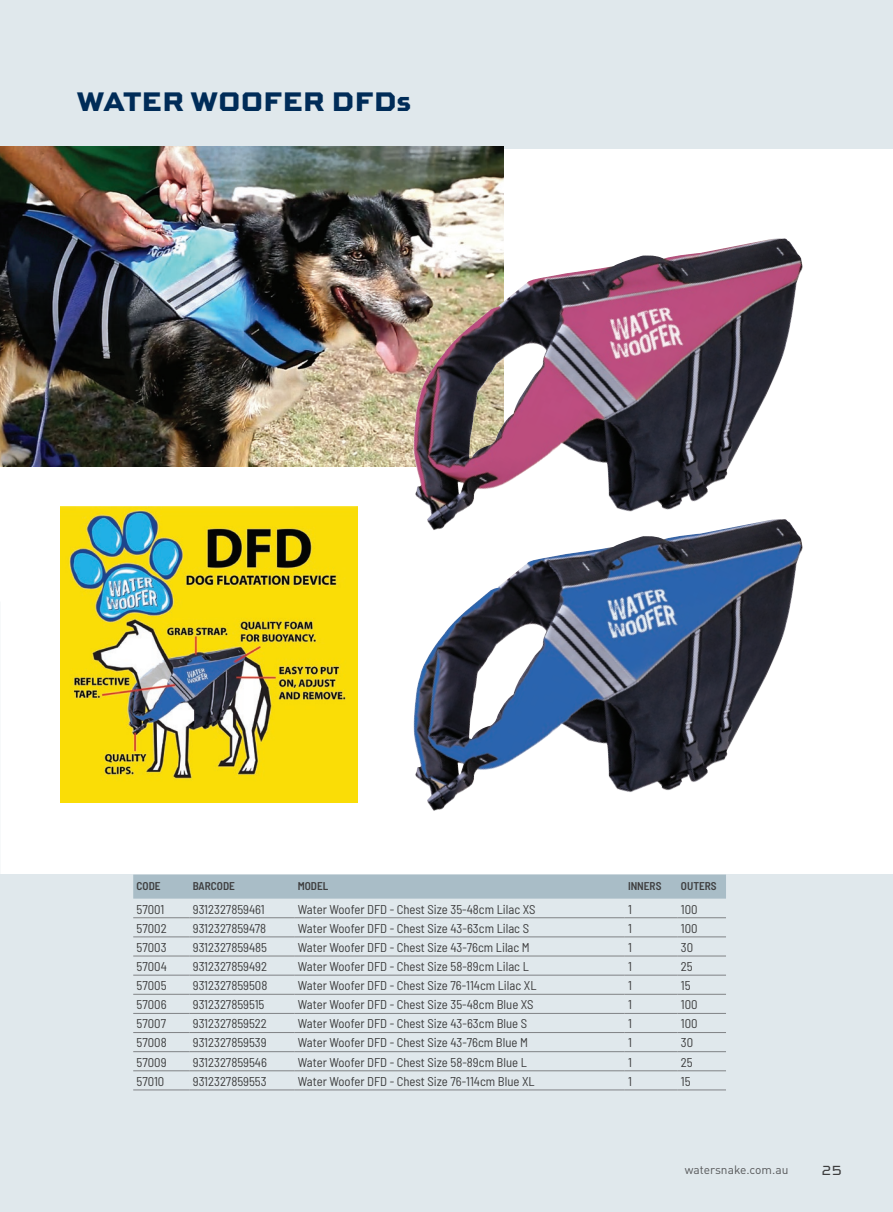
<style>
.page{position:relative;width:893px;height:1212px;background:#fff}
.page>*{position:absolute;margin:0;border:0;box-sizing:border-box;transform-origin:0 0}
.t1{font:800 28.5px "Sweet Square Pro";color:#002c58}
.t2{font:16.5px "Sweet Square Pro";color:#3e3e3f}
.Watersnake_Table_Tex{font:semi-condensed 12.75px "Barlow";color:#3e3e3f}
.t3{font:12px "DINOT";color:#57585a}
.Watersnake_Model_Tab{font:600 semi-condensed 11.25px "Barlow";color:#3e3e3f}
</style>
<div class="page">
<div style="left:0;top:874px;width:893px;height:338px;background:#e0e8ec"></div>
<div style="left:0;top:0;width:893px;height:149px;background:#e0e8ec"></div>
<img style="left:61px;top:506px;width:296px;height:296px">
<img style="left:0;top:146px;width:504px;height:321px">
<div style="left:133px;top:874px;width:593px;height:24px;background:#a9bdc7"></div>
<hr style="left:133px;top:917px;width:56px;height:1px;background:#808285">
<hr style="left:189px;top:917px;width:105px;height:1px;background:#808285">
<hr style="left:294px;top:917px;width:331px;height:1px;background:#808285">
<hr style="left:625px;top:917px;width:52px;height:1px;background:#808285">
<hr style="left:677px;top:917px;width:49px;height:1px;background:#808285">
<hr style="left:133px;top:936px;width:56px;height:1px;background:#808285">
<hr style="left:189px;top:936px;width:105px;height:1px;background:#808285">
<hr style="left:294px;top:936px;width:331px;height:1px;background:#808285">
<hr style="left:625px;top:936px;width:52px;height:1px;background:#808285">
<hr style="left:677px;top:936px;width:49px;height:1px;background:#808285">
<hr style="left:133px;top:956px;width:56px;height:1px;background:#808285">
<hr style="left:189px;top:956px;width:105px;height:1px;background:#808285">
<hr style="left:294px;top:956px;width:331px;height:1px;background:#808285">
<hr style="left:625px;top:956px;width:52px;height:1px;background:#808285">
<hr style="left:677px;top:956px;width:49px;height:1px;background:#808285">
<hr style="left:133px;top:975px;width:56px;height:1px;background:#808285">
<hr style="left:189px;top:975px;width:105px;height:1px;background:#808285">
<hr style="left:294px;top:975px;width:331px;height:1px;background:#808285">
<hr style="left:625px;top:975px;width:52px;height:1px;background:#808285">
<hr style="left:677px;top:975px;width:49px;height:1px;background:#808285">
<hr style="left:133px;top:994px;width:56px;height:1px;background:#808285">
<hr style="left:189px;top:994px;width:105px;height:1px;background:#808285">
<hr style="left:294px;top:994px;width:331px;height:1px;background:#808285">
<hr style="left:625px;top:994px;width:52px;height:1px;background:#808285">
<hr style="left:677px;top:994px;width:49px;height:1px;background:#808285">
<hr style="left:133px;top:1013px;width:56px;height:1px;background:#808285">
<hr style="left:189px;top:1013px;width:105px;height:1px;background:#808285">
<hr style="left:294px;top:1013px;width:331px;height:1px;background:#808285">
<hr style="left:625px;top:1013px;width:52px;height:1px;background:#808285">
<hr style="left:677px;top:1013px;width:49px;height:1px;background:#808285">
<hr style="left:133px;top:1032px;width:56px;height:1px;background:#808285">
<hr style="left:189px;top:1032px;width:105px;height:1px;background:#808285">
<hr style="left:294px;top:1032px;width:331px;height:1px;background:#808285">
<hr style="left:625px;top:1032px;width:52px;height:1px;background:#808285">
<hr style="left:677px;top:1032px;width:49px;height:1px;background:#808285">
<hr style="left:133px;top:1051px;width:56px;height:1px;background:#808285">
<hr style="left:189px;top:1051px;width:105px;height:1px;background:#808285">
<hr style="left:294px;top:1051px;width:331px;height:1px;background:#808285">
<hr style="left:625px;top:1051px;width:52px;height:1px;background:#808285">
<hr style="left:677px;top:1051px;width:49px;height:1px;background:#808285">
<hr style="left:133px;top:1070px;width:56px;height:1px;background:#808285">
<hr style="left:189px;top:1070px;width:105px;height:1px;background:#808285">
<hr style="left:294px;top:1070px;width:331px;height:1px;background:#808285">
<hr style="left:625px;top:1070px;width:52px;height:1px;background:#808285">
<hr style="left:677px;top:1070px;width:49px;height:1px;background:#808285">
<hr style="left:133px;top:1090px;width:56px;height:1px;background:#808285">
<hr style="left:189px;top:1090px;width:105px;height:1px;background:#808285">
<hr style="left:294px;top:1090px;width:331px;height:1px;background:#808285">
<hr style="left:625px;top:1090px;width:52px;height:1px;background:#808285">
<hr style="left:677px;top:1090px;width:49px;height:1px;background:#808285">
<img style="left:413px;top:530px;width:390px;height:281px">
<img style="left:412px;top:238px;width:391px;height:292px">
<p class="t1" style="left:77px;top:80px;width:336px">WATER WOOFER DFDs</p>
<p class="Watersnake_Model_Tab" style="left:137px;top:878px;width:25px">CODE</p>
<p class="Watersnake_Model_Tab" style="left:193px;top:878px;width:44px">BARCODE</p>
<p class="Watersnake_Model_Tab" style="left:298px;top:878px;width:32px">MODEL</p>
<p class="Watersnake_Model_Tab" style="left:628px;top:878px;width:35px">INNERS</p>
<p class="Watersnake_Model_Tab" style="left:681px;top:878px;width:37px">OUTERS</p>
<p class="Watersnake_Table_Tex" style="left:137px;top:900px;width:29px">57001</p>
<p class="Watersnake_Table_Tex" style="left:193px;top:900px;width:73px">9312327859461</p>
<p class="Watersnake_Table_Tex" style="left:298px;top:900px;width:239px">Water Woofer DFD - Chest Size 35-48cm Lilac XS</p>
<p class="Watersnake_Table_Tex" style="left:628px;top:900px;width:5px">1</p>
<p class="Watersnake_Table_Tex" style="left:681px;top:900px;width:18px">100</p>
<p class="Watersnake_Table_Tex" style="left:137px;top:919px;width:32px">57002</p>
<p class="Watersnake_Table_Tex" style="left:193px;top:919px;width:75px">9312327859478</p>
<p class="Watersnake_Table_Tex" style="left:298px;top:919px;width:233px">Water Woofer DFD - Chest Size 43-63cm Lilac S</p>
<p class="Watersnake_Table_Tex" style="left:628px;top:919px;width:5px">1</p>
<p class="Watersnake_Table_Tex" style="left:681px;top:919px;width:18px">100</p>
<p class="Watersnake_Table_Tex" style="left:137px;top:938px;width:31px">57003</p>
<p class="Watersnake_Table_Tex" style="left:193px;top:938px;width:76px">9312327859485</p>
<p class="Watersnake_Table_Tex" style="left:298px;top:938px;width:234px">Water Woofer DFD - Chest Size 43-76cm Lilac M</p>
<p class="Watersnake_Table_Tex" style="left:628px;top:938px;width:5px">1</p>
<p class="Watersnake_Table_Tex" style="left:681px;top:938px;width:14px">30</p>
<p class="Watersnake_Table_Tex" style="left:137px;top:957px;width:32px">57004</p>
<p class="Watersnake_Table_Tex" style="left:193px;top:957px;width:76px">9312327859492</p>
<p class="Watersnake_Table_Tex" style="left:298px;top:957px;width:233px">Water Woofer DFD - Chest Size 58-89cm Lilac L</p>
<p class="Watersnake_Table_Tex" style="left:628px;top:957px;width:5px">1</p>
<p class="Watersnake_Table_Tex" style="left:681px;top:957px;width:13px">25</p>
<p class="Watersnake_Table_Tex" style="left:137px;top:976px;width:31px">57005</p>
<p class="Watersnake_Table_Tex" style="left:193px;top:976px;width:76px">9312327859508</p>
<p class="Watersnake_Table_Tex" style="left:298px;top:976px;width:240px">Water Woofer DFD - Chest Size 76-114cm Lilac XL</p>
<p class="Watersnake_Table_Tex" style="left:628px;top:976px;width:5px">1</p>
<p class="Watersnake_Table_Tex" style="left:681px;top:976px;width:11px">15</p>
<p class="Watersnake_Table_Tex" style="left:137px;top:995px;width:31px">57006</p>
<p class="Watersnake_Table_Tex" style="left:193px;top:995px;width:73px">9312327859515</p>
<p class="Watersnake_Table_Tex" style="left:298px;top:995px;width:237px">Water Woofer DFD - Chest Size 35-48cm Blue XS</p>
<p class="Watersnake_Table_Tex" style="left:628px;top:995px;width:5px">1</p>
<p class="Watersnake_Table_Tex" style="left:681px;top:995px;width:18px">100</p>
<p class="Watersnake_Table_Tex" style="left:137px;top:1014px;width:31px">57007</p>
<p class="Watersnake_Table_Tex" style="left:193px;top:1014px;width:76px">9312327859522</p>
<p class="Watersnake_Table_Tex" style="left:298px;top:1014px;width:231px">Water Woofer DFD - Chest Size 43-63cm Blue S</p>
<p class="Watersnake_Table_Tex" style="left:628px;top:1014px;width:5px">1</p>
<p class="Watersnake_Table_Tex" style="left:681px;top:1014px;width:18px">100</p>
<p class="Watersnake_Table_Tex" style="left:137px;top:1034px;width:32px">57008</p>
<p class="Watersnake_Table_Tex" style="left:193px;top:1034px;width:75px">9312327859539</p>
<p class="Watersnake_Table_Tex" style="left:298px;top:1034px;width:232px">Water Woofer DFD - Chest Size 43-76cm Blue M</p>
<p class="Watersnake_Table_Tex" style="left:628px;top:1034px;width:5px">1</p>
<p class="Watersnake_Table_Tex" style="left:681px;top:1034px;width:14px">30</p>
<p class="Watersnake_Table_Tex" style="left:137px;top:1053px;width:31px">57009</p>
<p class="Watersnake_Table_Tex" style="left:193px;top:1053px;width:76px">9312327859546</p>
<p class="Watersnake_Table_Tex" style="left:298px;top:1053px;width:231px">Water Woofer DFD - Chest Size 58-89cm Blue L</p>
<p class="Watersnake_Table_Tex" style="left:628px;top:1053px;width:5px">1</p>
<p class="Watersnake_Table_Tex" style="left:681px;top:1053px;width:13px">25</p>
<p class="Watersnake_Table_Tex" style="left:137px;top:1072px;width:29px">57010</p>
<p class="Watersnake_Table_Tex" style="left:193px;top:1072px;width:75px">9312327859553</p>
<p class="Watersnake_Table_Tex" style="left:298px;top:1072px;width:238px">Water Woofer DFD - Chest Size 76-114cm Blue XL</p>
<p class="Watersnake_Table_Tex" style="left:628px;top:1072px;width:5px">1</p>
<p class="Watersnake_Table_Tex" style="left:681px;top:1072px;width:11px">15</p>
<p class="t3" style="left:685px;top:1162px;width:105px">watersnake.com.au</p>
<p class="t2" style="left:821px;top:1157px;width:22px">25</p>
</div>
